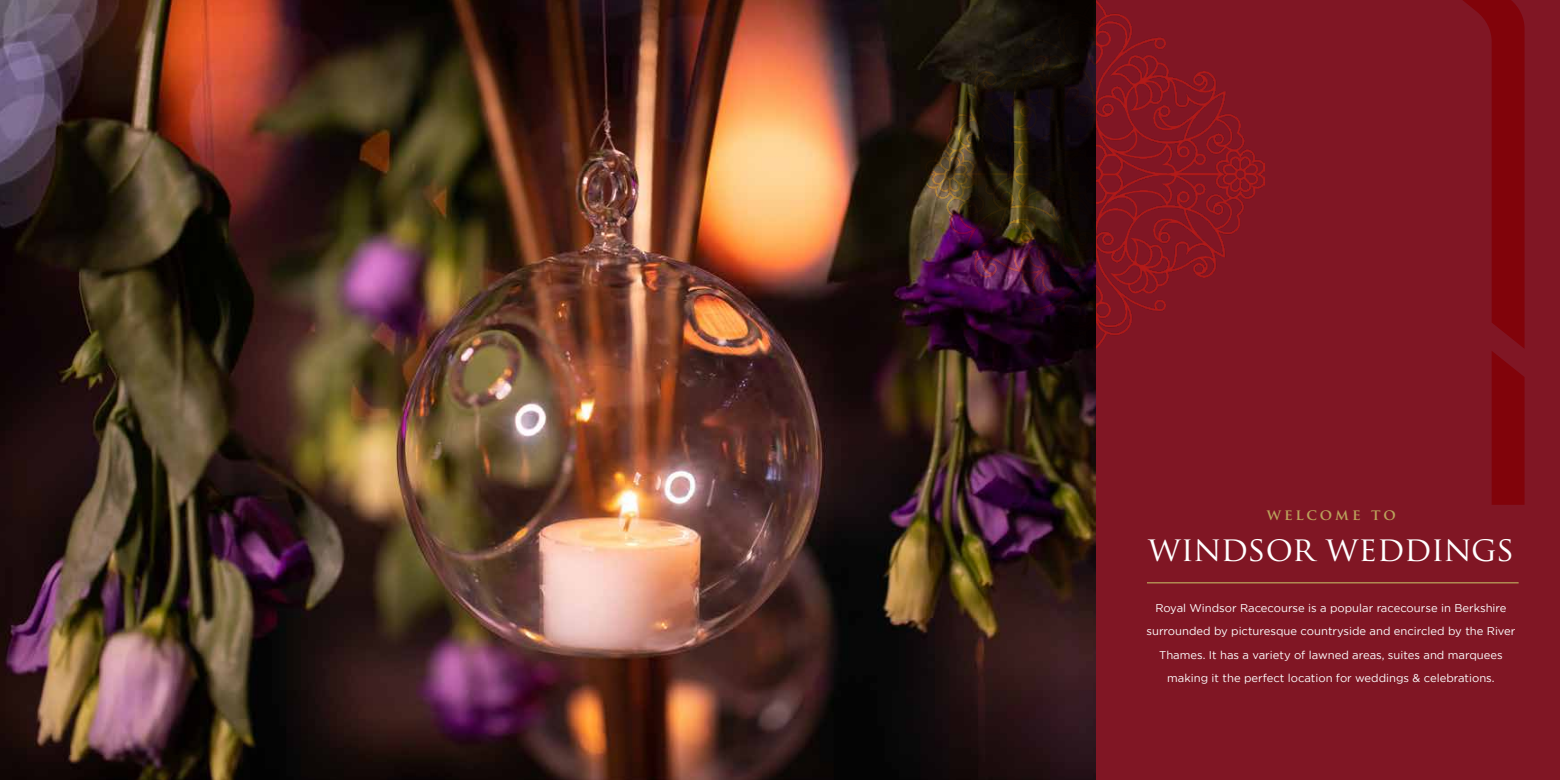
<style>
.page{position:relative;width:1560px;height:780px;background:#fff}
.page>*{position:absolute;margin:0;border:0;box-sizing:border-box;transform-origin:0 0}
.t1{font:33.75px "Trajan Pro";letter-spacing:-.01em;color:#fff}
.t2{font:700 15px "Trajan Pro";letter-spacing:.195em;color:#baa25b}
.t3{font:11.25px/23.1px "Gotham";color:#fff;text-align:center}
</style>
<div class="page">
<div style="left:1095px;top:0;width:464px;height:780px;background:#801624"></div>
<hr style="left:1146px;top:582px;width:372px;height:1px;background:#baa25b">
<svg style="left:1463px;top:0;width:61px;height:505px"></svg>
<img style="left:0;top:0;width:1095px;height:780px">
<img style="left:925px;top:0;width:339px;height:348px">
<h2 class="t2" style="left:1266px;top:505px;width:131px">WELCOME TO</h2>
<h1 class="t1" style="left:1147px;top:527px;width:368px">WINDSOR WEDDINGS</h1>
<p class="t3" style="left:1146px;top:596px;width:370px">Royal Windsor Racecourse is a popular racecourse in Berkshire surrounded by picturesque countryside and encircled by the River Thames. It has a variety of lawned areas, suites and marquees making it the perfect location for weddings &amp; celebrations.</p>
</div>
